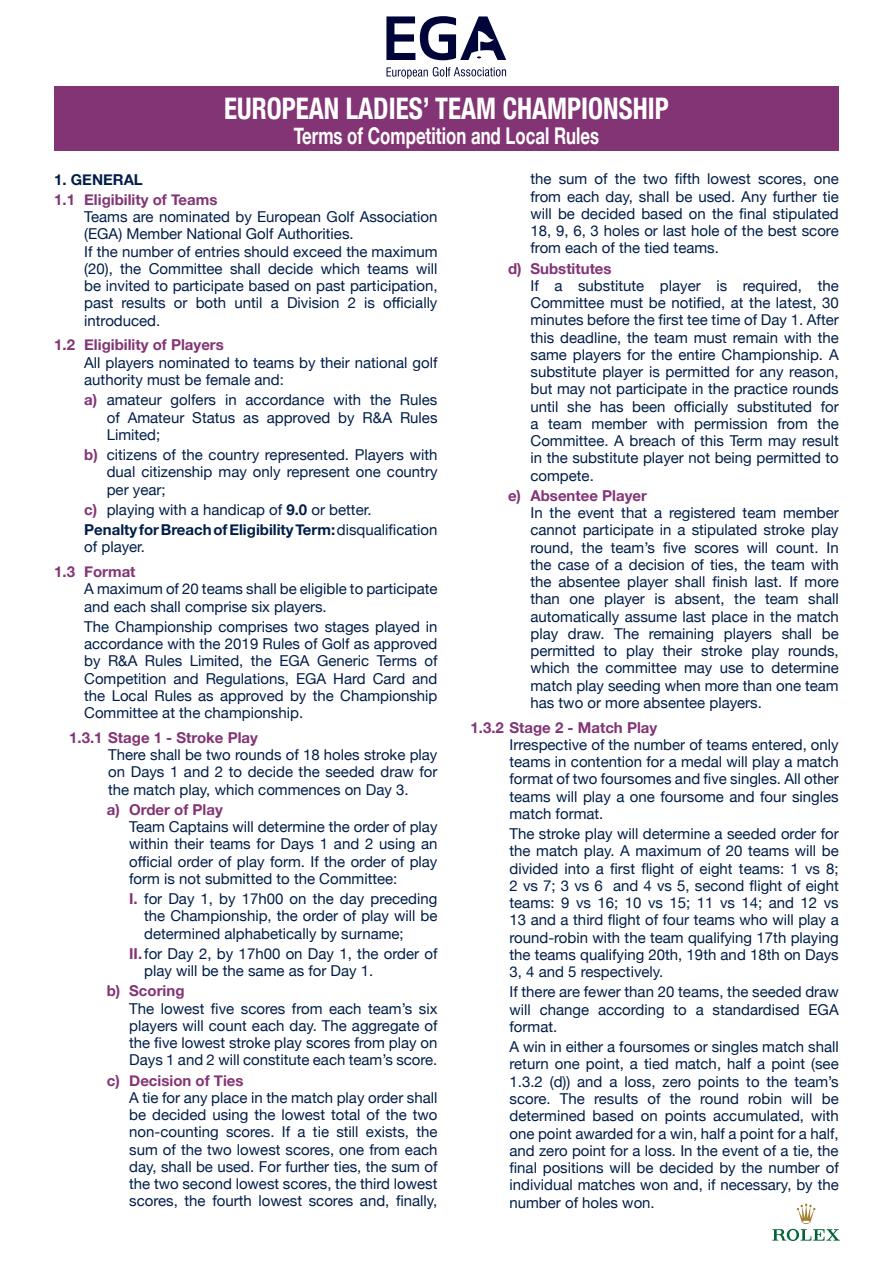
<style>
.page{position:relative;width:893px;height:1263px;background:#fff}
.page>*{position:absolute;margin:0;border:0;box-sizing:border-box;transform-origin:0 0}
.t1{font:700 condensed 29.7px "Helvetica Neue";color:#fff;scale:.91 1}
.t2{font:700 23.1px "Helvetica Neue";color:#fff;scale:.73 1}
.C_T1{font:15px/17.2px "Helvetica Neue";color:#001e49;text-align:justify}
.t3{font:700 15px "Helvetica Neue";color:#833475}
.t4{font:700 15px/17.2px "Helvetica Neue";color:#001e49}
.s1{font-weight:700;color:#833475}
.s2{font-weight:700}
.s3{font-weight:400}
</style>
<div class="page">
<svg style="left:772px;top:1203px;width:68px;height:38px"></svg>
<div style="left:54px;top:86px;width:785px;height:64px;background:#833475"></div>
<svg style="left:387px;top:67px;width:119px;height:12px"></svg>
<svg style="left:386px;top:16px;width:120px;height:44px"></svg>
<h1 class="t1" style="left:224px;top:83px;width:490px">EUROPEAN LADIES’ TEAM CHAMPIONSHIP</h1>
<h2 class="t2" style="left:294px;top:118px;width:420px">Terms of Competition and Local Rules</h2>
<p class="t4" style="left:54px;top:171px;width:90px">1. GENERAL</p>
<p class="t3" style="left:54px;top:188px;width:165px">1.1 Eligibility of Teams</p>
<p class="C_T1" style="left:84px;top:209px;width:355px">Teams are nominated by European Golf Association (EGA) Member National Golf Authorities.</p>
<p class="C_T1" style="left:84px;top:244px;width:355px">If the number of entries should exceed the maximum (20), the Committee shall decide which teams will be invited to participate based on past participation, past results or both until a Division 2 is officially introduced.</p>
<p class="t3" style="left:54px;top:333px;width:171px">1.2 Eligibility of Players</p>
<p class="C_T1" style="left:84px;top:355px;width:355px">All players nominated to teams by their national golf authority must be female and:</p>
<p class="C_T1" style="left:107px;top:392px;width:332px;text-indent:-22px"><span class="s1">a)</span> amateur golfers in accordance with the Rules of Amateur Status as approved by R&amp;A Rules Limited;</p>
<p class="C_T1" style="left:107px;top:447px;width:332px;text-indent:-22px"><span class="s1">b)</span> citizens of the country represented. Players with dual citizenship may only represent one country per year;</p>
<p class="C_T1" style="left:84px;top:502px;width:289px"><span class="s1">c)</span> playing with a handicap of <span class="s2">9.0</span> or better.</p>
<p class="t4" style="left:84px;top:521px;width:355px">Penalty for Breach of Eligibility Term:<span class="s3">disqualification of player.</span></p>
<p class="t3" style="left:54px;top:560px;width:83px">1.3 Format</p>
<p class="C_T1" style="left:84px;top:581px;width:355px">A maximum of 20 teams shall be eligible to participate and each shall comprise six players.</p>
<p class="C_T1" style="left:84px;top:619px;width:355px">The Championship comprises two stages played in accordance with the 2019 Rules of Golf as approved by R&amp;A Rules Limited, the EGA Generic Terms of Competition and Regulations, EGA Hard Card and the Local Rules as approved by the Championship Committee at the championship.</p>
<p class="t3" style="left:69px;top:726px;width:190px">1.3.1 Stage 1 - Stroke Play</p>
<p class="C_T1" style="left:108px;top:747px;width:331px">There shall be two rounds of 18 holes stroke play on Days 1 and 2 to decide the seeded draw for the match play, which commences on Day 3.</p>
<p class="t3" style="left:107px;top:798px;width:118px">a) Order of Play</p>
<p class="C_T1" style="left:129px;top:819px;width:310px">Team Captains will determine the order of play within their teams for Days 1 and 2 using an official order of play form. If the order of play form is not submitted to the Committee:</p>
<p class="C_T1" style="left:144px;top:891px;width:295px;text-indent:-15px"><span class="s1">I.</span> for Day 1, by 17h00 on the day preceding the Championship, the order of play will be determined alphabetically by surname;</p>
<p class="C_T1" style="left:144px;top:946px;width:295px;text-indent:-15px"><span class="s1">II.</span>for Day 2, by 17h00 on Day 1, the order of play will be the same as for Day 1.</p>
<p class="t3" style="left:107px;top:979px;width:79px">b) Scoring</p>
<p class="C_T1" style="left:129px;top:1000px;width:310px">The lowest five scores from each team’s six players will count each day. The aggregate of the five lowest stroke play scores from play on Days 1 and 2 will constitute each team’s score.</p>
<p class="t3" style="left:107px;top:1068px;width:138px">c) Decision of Ties</p>
<p class="C_T1" style="left:129px;top:1090px;width:310px">A tie for any place in the match play order shall be decided using the lowest total of the two non-counting scores. If a tie still exists, the sum of the two lowest scores, one from each day, shall be used. For further ties, the sum of the two second lowest scores, the third lowest scores, the fourth lowest scores and, finally,</p>
<p class="C_T1" style="left:530px;top:171px;width:310px">the sum of the two fifth lowest scores, one from each day, shall be used. Any further tie will be decided based on the final stipulated 18, 9, 6, 3 holes or last hole of the best score from each of the tied teams.</p>
<p class="t3" style="left:508px;top:256px;width:105px">d) Substitutes</p>
<p class="C_T1" style="left:530px;top:278px;width:310px">If a substitute player is required, the Committee must be notified, at the latest, 30 minutes before the first tee time of Day 1. After this deadline, the team must remain with the same players for the entire Championship. A substitute player is permitted for any reason, but may not participate in the practice rounds until she has been officially substituted for a team member with permission from the Committee. A breach of this Term may result in the substitute player not being permitted to compete.</p>
<p class="t3" style="left:508px;top:484px;width:140px">e) Absentee Player</p>
<p class="C_T1" style="left:530px;top:505px;width:310px">In the event that a registered team member cannot participate in a stipulated stroke play round, the team’s five scores will count. In the case of a decision of ties, the team with the absentee player shall finish last. If more than one player is absent, the team shall automatically assume last place in the match play draw. The remaining players shall be permitted to play their stroke play rounds, which the committee may use to determine match play seeding when more than one team has two or more absentee players.</p>
<p class="t3" style="left:470px;top:715px;width:188px">1.3.2 Stage 2 - Match Play</p>
<p class="C_T1" style="left:509px;top:737px;width:331px">Irrespective of the number of teams entered, only teams in contention for a medal will play a match format of two foursomes and five singles. All other teams will play a one foursome and four singles match format.</p>
<p class="C_T1" style="left:509px;top:826px;width:331px">The stroke play will determine a seeded order for the match play. A maximum of 20 teams will be divided into a first flight of eight teams: 1 vs 8; 2 vs 7; 3 vs 6 and 4 vs 5, second flight of eight teams: 9 vs 16; 10 vs 15; 11 vs 14; and 12 vs 13 and a third flight of four teams who will play a round-robin with the team qualifying 17th playing the teams qualifying 20th, 19th and 18th on Days 3, 4 and 5 respectively.</p>
<p class="C_T1" style="left:509px;top:984px;width:331px">If there are fewer than 20 teams, the seeded draw will change according to a standardised EGA format.</p>
<p class="C_T1" style="left:509px;top:1039px;width:331px">A win in either a foursomes or singles match shall return one point, a tied match, half a point (see 1.3.2 (d)) and a loss, zero points to the team’s score. The results of the round robin will be determined based on points accumulated, with one point awarded for a win, half a point for a half, and zero point for a loss. In the event of a tie, the final positions will be decided by the number of individual matches won and, if necessary, by the number of holes won.</p>
</div>
